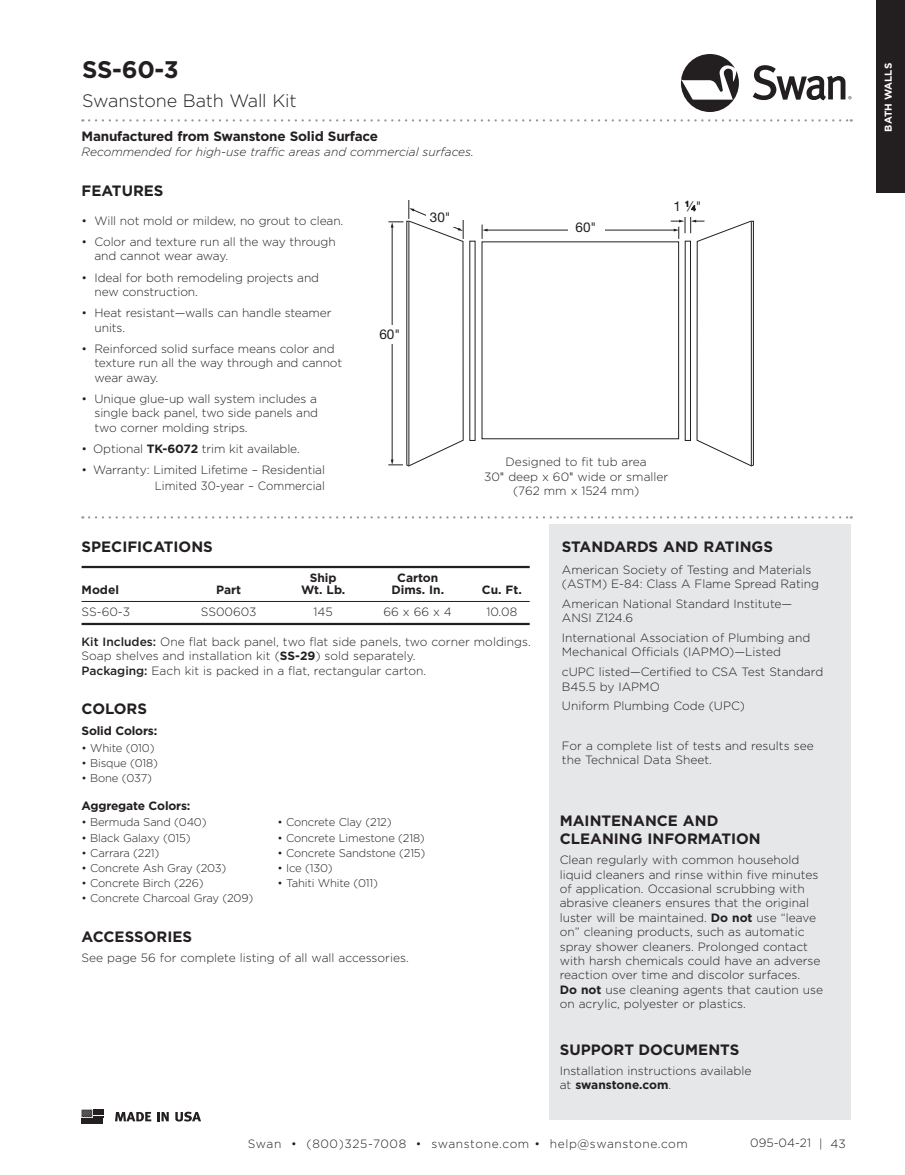
<style>
.page{position:relative;width:905px;height:1175px;background:#fff}
.page>*{position:absolute;margin:0;border:0;box-sizing:border-box;transform-origin:0 0}
.Top_head{font:700 24px "Gotham";color:#231f20}
.Top_Subhead{font:300 18px "Gotham";letter-spacing:-.01em;color:#231f20}
.subhead1{font:700 15px/18px "Gotham";color:#231f20}
.Manufactured_head{font:700 13.5px "Gotham";letter-spacing:-.015em;color:#231f20}
.Measurements_for_ill{font:13.5px "Helvetica Neue LT Std";color:#231f20}
.body_left{font:300 12px/14.4px "Gotham";color:#231f20}
.features_bullets{font:300 12px/14.4px "Gotham";letter-spacing:-.01em;color:#231f20}
.standards_and_rating{font:300 12px/14.4px "Gotham";color:#231f20}
.Base_Area_Descriptio{font:300 12px "Gotham";color:#231f20}
.Body_italic{font:italic 300 12px "Gotham";color:#231f20}
.body_left-2{font:300 12px "Gotham";letter-spacing:.05em;color:#231f20}
.No_Fed_Ex_Table_Head{font:700 12px "Gotham";color:#231f20}
.No_Fed_Ex_body_line{font:300 12px "Gotham";color:#231f20}
.Colors_subheads{font:700 12px "Gotham";letter-spacing:-.015em;color:#231f20}
.Colors_body{font:300 11.25px "Gotham";letter-spacing:-.015em;color:#231f20}
.t1{font:700 10.05px "Gotham";color:#fff}
.s1{font-weight:700}
.s2{font-size:7.35px}
.s3{font-family:"Helvetica Neue"}
.s4{font-weight:500}
</style>
<div class="page">
<div style="left:876px;top:2px;width:28px;height:191px;background:#231f20"></div>
<div style="left:876px;top:0;width:28px;height:21px;background:#231f20"></div>
<svg style="left:82px;top:1109px;width:21px;height:14px"></svg>
<svg style="left:115px;top:1111px;width:36px;height:10px"></svg>
<svg style="left:157px;top:1112px;width:12px;height:9px"></svg>
<svg style="left:175px;top:1111px;width:26px;height:10px"></svg>
<svg style="left:681px;top:54px;width:58px;height:58px"></svg>
<svg style="left:752px;top:65px;width:99px;height:35px"></svg>
<svg style="left:89px;top:119px;width:762px;height:2px"></svg>
<div style="left:549px;top:525px;width:301px;height:595px;background:#e6e7e9"></div>
<svg style="left:89px;top:516px;width:762px;height:2px"></svg>
<hr style="left:486px;top:230px;width:188px;height:1px;background:#231f20">
<svg style="left:482px;top:225px;width:5px;height:14px"></svg>
<svg style="left:670px;top:217px;width:84px;height:250px"></svg>
<hr style="left:751px;top:222px;width:1px;height:244px;background:#231f20">
<svg style="left:388px;top:200px;width:76px;height:267px"></svg>
<hr style="left:408px;top:222px;width:1px;height:244px;background:#231f20">
<div style="left:568px;top:217px;width:36px;height:20px;background:#fff"></div>
<div style="left:375px;top:325px;width:29px;height:18px;background:#fff"></div>
<div style="left:426px;top:208px;width:28px;height:19px;background:#fff"></div>
<hr style="left:82px;top:566px;width:447px;height:2px;background:#231f20">
<hr style="left:82px;top:601px;width:447px;height:1px;background:#231f20">
<hr style="left:82px;top:623px;width:447px;height:2px;background:#231f20">
<p class="Top_head" style="left:82px;top:54px;width:98px">SS-60-3</p>
<p class="Top_Subhead" style="left:82px;top:89px;width:216px">Swanstone Bath Wall Kit</p>
<p class="Manufactured_head" style="left:82px;top:127px;width:298px">Manufactured from Swanstone Solid Surface</p>
<p class="Body_italic" style="left:82px;top:144px;width:394px">Recommended for high-use traffic areas and commercial surfaces.</p>
<p class="subhead1" style="left:82px;top:182px;width:83px">FEATURES</p>
<p class="features_bullets" style="left:82px;top:213px;width:263px">• Will not mold or mildew, no grout to clean.</p>
<p class="features_bullets" style="left:94px;top:234px;width:243px;text-indent:-13px">• Color and texture run all the way through and cannot wear away.</p>
<p class="features_bullets" style="left:94px;top:270px;width:226px;text-indent:-13px">• Ideal for both remodeling projects and new construction.</p>
<p class="features_bullets" style="left:94px;top:305px;width:238px;text-indent:-13px">• Heat resistant—walls can handle steamer units.</p>
<p class="features_bullets" style="left:94px;top:341px;width:249px;text-indent:-13px">• Reinforced solid surface means color and texture run all the way through and cannot wear away.</p>
<p class="features_bullets" style="left:94px;top:391px;width:225px;text-align:justify;text-indent:-13px">• Unique glue-up wall system includes a single back panel, two side panels and two corner molding strips.</p>
<p class="body_left" style="left:82px;top:441px;width:220px">• Optional <span class="s1">TK-6072</span> trim kit available.</p>
<p class="body_left" style="left:82px;top:461px;width:245px;line-height:16.5px;text-align:right">• Warranty: Limited Lifetime – Residential<br>Limited 30-year – Commercial</p>
<p class="Measurements_for_ill" style="left:430px;top:209px;width:22px">30"</p>
<p class="Measurements_for_ill" style="left:379px;top:326px;width:22px">60"</p>
<p class="Measurements_for_ill" style="left:575px;top:219px;width:22px">60"</p>
<p class="Measurements_for_ill" style="left:673px;top:198px;width:29px">1 <sup>1</sup>⁄<span class="s2">4</span>"</p>
<p class="Base_Area_Descriptio" style="left:505px;top:454px;width:143px">Designed to fit tub area</p>
<p class="Base_Area_Descriptio" style="left:484px;top:469px;width:186px">30<span class="s3">"</span> deep x 60<span class="s3">"</span> wide or smaller</p>
<p class="Base_Area_Descriptio" style="left:513px;top:483px;width:128px">(762 mm x 1524 mm)</p>
<p class="subhead1" style="left:82px;top:538px;width:133px">SPECIFICATIONS</p>
<p class="No_Fed_Ex_Table_Head" style="left:310px;top:569px;width:28px">Ship</p>
<p class="No_Fed_Ex_Table_Head" style="left:397px;top:569px;width:43px">Carton</p>
<p class="No_Fed_Ex_Table_Head" style="left:82px;top:582px;width:39px">Model</p>
<p class="No_Fed_Ex_Table_Head" style="left:216px;top:582px;width:26px">Part</p>
<p class="No_Fed_Ex_Table_Head" style="left:301px;top:582px;width:46px">Wt. Lb.</p>
<p class="No_Fed_Ex_Table_Head" style="left:391px;top:582px;width:54px">Dims. In.</p>
<p class="No_Fed_Ex_Table_Head" style="left:482px;top:582px;width:42px">Cu. Ft.</p>
<p class="No_Fed_Ex_body_line" style="left:82px;top:604px;width:50px">SS-60-3</p>
<p class="No_Fed_Ex_body_line" style="left:201px;top:604px;width:57px">SS00603</p>
<p class="No_Fed_Ex_body_line" style="left:313px;top:604px;width:21px">145</p>
<p class="No_Fed_Ex_body_line" style="left:383px;top:604px;width:70px">66 x 66 x 4</p>
<p class="No_Fed_Ex_body_line" style="left:486px;top:604px;width:32px">10.08</p>
<p class="body_left" style="left:82px;top:634px;width:451px"><span class="s4">Kit Includes:</span> One flat back panel, two flat side panels, two corner moldings.</p>
<p class="body_left" style="left:82px;top:648px;width:335px">Soap shelves and installation kit (<span class="s1">SS-29</span>) sold separately.</p>
<p class="body_left" style="left:82px;top:663px;width:346px"><span class="s4">Packaging:</span> Each kit is packed in a flat, rectangular carton.</p>
<p class="subhead1" style="left:82px;top:700px;width:67px">COLORS</p>
<p class="Colors_subheads" style="left:82px;top:723px;width:77px">Solid Colors:</p>
<p class="Colors_body" style="left:82px;top:740px;width:74px">• White (010)</p>
<p class="Colors_body" style="left:82px;top:756px;width:78px">• Bisque (018)</p>
<p class="Colors_body" style="left:82px;top:771px;width:72px">• Bone (037)</p>
<p class="Colors_subheads" style="left:82px;top:797px;width:110px">Aggregate Colors:</p>
<p class="Colors_body" style="left:82px;top:815px;width:126px">• Bermuda Sand (040)</p>
<p class="Colors_body" style="left:277px;top:815px;width:116px">• Concrete Clay (212)</p>
<p class="Colors_body" style="left:82px;top:830px;width:111px">• Black Galaxy (015)</p>
<p class="Colors_body" style="left:277px;top:830px;width:149px">• Concrete Limestone (218)</p>
<p class="Colors_body" style="left:82px;top:845px;width:79px">• Carrara (221)</p>
<p class="Colors_body" style="left:277px;top:845px;width:149px">• Concrete Sandstone (215)</p>
<p class="Colors_body" style="left:82px;top:860px;width:146px">• Concrete Ash Gray (203)</p>
<p class="Colors_body" style="left:277px;top:860px;width:57px">• Ice (130)</p>
<p class="Colors_body" style="left:82px;top:875px;width:123px">• Concrete Birch (226)</p>
<p class="Colors_body" style="left:277px;top:875px;width:102px">• Tahiti White (011)</p>
<p class="Colors_body" style="left:82px;top:891px;width:173px">• Concrete Charcoal Gray (209)</p>
<p class="subhead1" style="left:82px;top:927px;width:112px">ACCESSORIES</p>
<p class="body_left" style="left:82px;top:950px;width:329px">See page 56 for complete listing of all wall accessories.</p>
<p class="subhead1" style="left:562px;top:538px;width:212px">STANDARDS AND RATINGS</p>
<p class="standards_and_rating" style="left:562px;top:562px;width:259px">American Society of Testing and Materials (ASTM) E-84: Class A Flame Spread Rating</p>
<p class="standards_and_rating" style="left:562px;top:596px;width:232px">American National Standard Institute—<br>ANSI Z124.6</p>
<p class="standards_and_rating" style="left:562px;top:630px;width:250px">International Association of Plumbing and<br>Mechanical Officials (IAPMO)—Listed</p>
<p class="standards_and_rating" style="left:562px;top:664px;width:263px">cUPC listed—Certified to CSA Test Standard<br>B45.5 by IAPMO</p>
<p class="standards_and_rating" style="left:562px;top:698px;width:185px">Uniform Plumbing Code (UPC)</p>
<p class="standards_and_rating" style="left:562px;top:738px;width:253px">For a complete list of tests and results see the Technical Data Sheet.</p>
<p class="subhead1" style="left:559px;top:812px;width:202px">MAINTENANCE AND<br>CLEANING INFORMATION</p>
<p class="body_left" style="left:559px;top:852px;width:265px">Clean regularly with common household liquid cleaners and rinse within five minutes of application. Occasional scrubbing with abrasive cleaners ensures that the original luster will be maintained. <span class="s1">Do not</span> use “leave on” cleaning products, such as automatic spray shower cleaners. Prolonged contact with harsh chemicals could have an adverse reaction over time and discolor surfaces.<br><span class="s1">Do not</span> use cleaning agents that caution use on acrylic, polyester or plastics.</p>
<p class="subhead1" style="left:559px;top:1040px;width:181px">SUPPORT DOCUMENTS</p>
<p class="body_left" style="left:559px;top:1063px;width:193px">Installation instructions available at <span class="s1">swanstone.com</span>.</p>
<p class="body_left-2" style="left:248px;top:1135px;width:441px">Swan • (800)325-7008 • swanstone.com • help@swanstone.com</p>
<p class="body_left" style="left:750px;top:1135px;width:97px">095-04-21 | 43</p>
<p class="t1" style="left:881px;top:132px;width:70px;rotate:-90deg">BATH WALLS</p>
</div>
